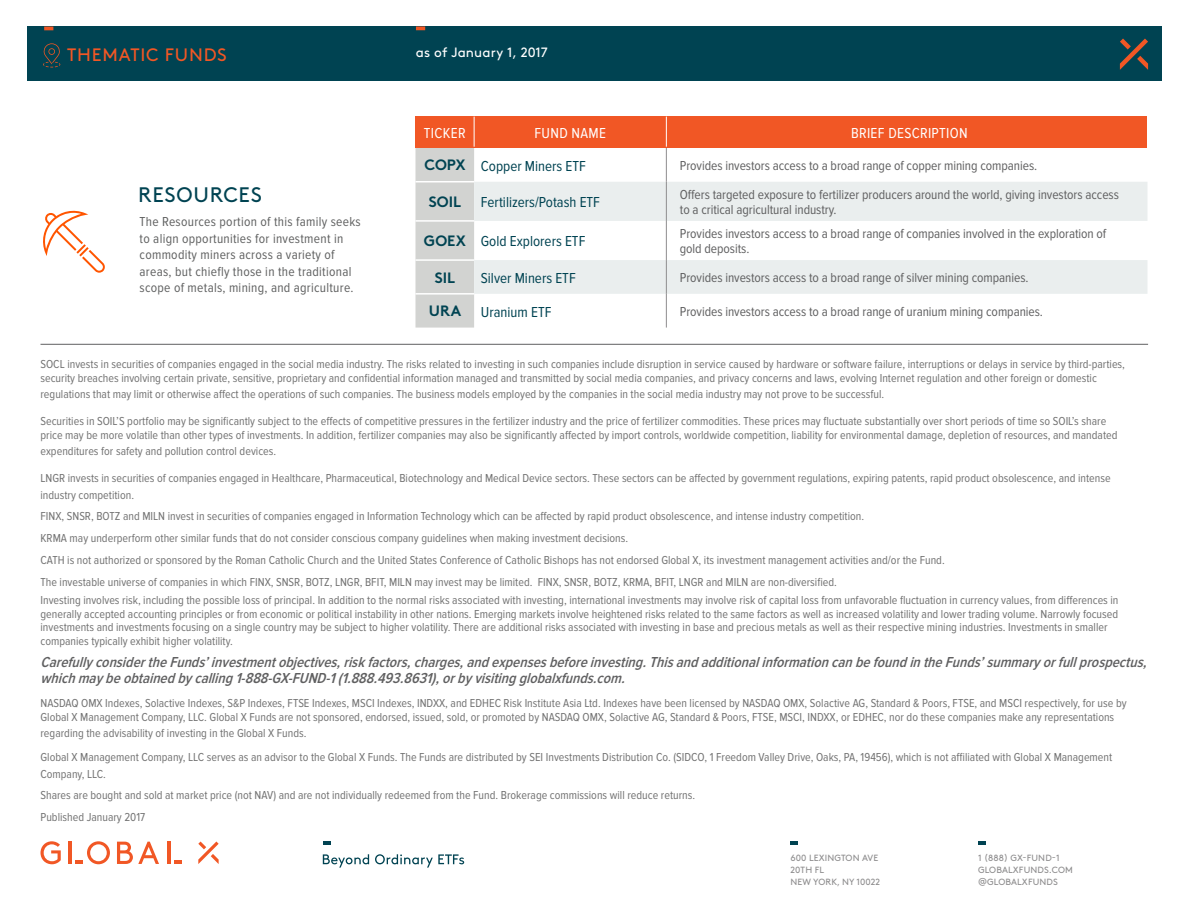
<style>
.page{position:relative;width:1188px;height:918px;background:#fff}
.page>*{position:absolute;margin:0;border:0;box-sizing:border-box;transform-origin:0 0}
.t1{font:21px "Brown Std";letter-spacing:.035em;color:#004352}
.t2{font:18px "Brown Std";letter-spacing:.045em;color:#f15725}
.t3{font:italic 600 15px/16.5px "Proxima Nova Cond";color:#606061}
.t4{font:15px "Proxima Nova Cond";color:#004352}
.t5{font:15px "Proxima Nova Cond";letter-spacing:.02em;color:#fff}
.t6{font:700 15px "Brown Std";color:#004352}
.t7{font:13.5px/15px "Proxima Nova Cond";letter-spacing:-.005em;color:#606061}
.t8{font:13.5px/16.5px "Proxima Nova Cond";letter-spacing:.02em;color:#606161}
.t9{font:13.5px "Brown Std";letter-spacing:.005em;color:#fff}
.t10{font:12px/13.5px "Proxima Nova Cond";color:#727272}
.t11{font:9px/12px "Brown Std";letter-spacing:.015em;color:#8e8d8e}
.s1{font-family:"Brown Std";font-weight:700}
</style>
<div class="page">
<svg style="left:117px;top:842px;width:42px;height:22px"></svg>
<svg style="left:198px;top:842px;width:21px;height:22px"></svg>
<hr style="left:167px;top:842px;width:4px;height:22px;background:#f15725">
<svg style="left:174px;top:861px;width:8px;height:3px"></svg>
<svg style="left:41px;top:841px;width:20px;height:23px"></svg>
<hr style="left:69px;top:842px;width:3px;height:22px;background:#f15725">
<svg style="left:75px;top:841px;width:35px;height:23px"></svg>
<svg style="left:323px;top:854px;width:46px;height:14px"></svg>
<svg style="left:375px;top:854px;width:89px;height:14px"></svg>
<svg style="left:323px;top:841px;width:8px;height:4px"></svg>
<svg style="left:790px;top:841px;width:8px;height:4px"></svg>
<svg style="left:978px;top:841px;width:8px;height:4px"></svg>
<div style="left:27px;top:27px;width:1135px;height:54px;background:#004352"></div>
<svg style="left:1120px;top:39px;width:28px;height:31px"></svg>
<svg style="left:44px;top:27px;width:9px;height:3px"></svg>
<div style="left:416px;top:117px;width:732px;height:31px;background:#f15725"></div>
<hr style="left:474px;top:117px;width:1px;height:30px;background:#fff">
<hr style="left:666px;top:117px;width:1px;height:30px;background:#fff">
<hr style="left:40px;top:344px;width:1108px;height:1px;background:#606061">
<svg style="left:416px;top:27px;width:9px;height:3px"></svg>
<svg style="left:43px;top:210px;width:62px;height:63px"></svg>
<div style="left:416px;top:148px;width:58px;height:180px;background:#d2d3d1"></div>
<svg style="left:474px;top:182px;width:674px;height:112px;fill:#eaeeee"></svg>
<hr style="left:416px;top:181px;width:58px;height:1px;background:#fff">
<hr style="left:416px;top:220px;width:58px;height:2px;background:#fff">
<hr style="left:416px;top:259px;width:58px;height:2px;background:#fff">
<hr style="left:416px;top:293px;width:58px;height:2px;background:#fff">
<hr style="left:666px;top:148px;width:1px;height:34px;background:#8e8d8e">
<hr style="left:666px;top:182px;width:1px;height:39px;background:#8e8d8e">
<hr style="left:666px;top:221px;width:1px;height:39px;background:#8e8d8e">
<hr style="left:666px;top:260px;width:1px;height:34px;background:#8e8d8e">
<hr style="left:666px;top:294px;width:1px;height:34px;background:#8e8d8e">
<svg style="left:43px;top:43px;width:17px;height:25px"></svg>
<h2 class="t2" style="left:67px;top:45px;width:161px">THEMATIC FUNDS</h2>
<h1 class="t1" style="left:138px;top:183px;width:125px">RESOURCES</h1>
<p class="t8" style="left:140px;top:214px;width:223px">The Resources portion of this family seeks to align opportunities for investment in commodity miners across a variety of areas, but chiefly those in the traditional scope of metals, mining, and agriculture.</p>
<p class="t9" style="left:416px;top:45px;width:133px">as of January 1, 2017</p>
<p class="t5" style="left:424px;top:124px;width:43px">TICKER</p>
<p class="t5" style="left:535px;top:124px;width:73px">FUND NAME</p>
<p class="t5" style="left:851px;top:124px;width:118px">BRIEF DESCRIPTION</p>
<p class="t4" style="left:424px;top:157px;width:163px"><span class="s1">COPX</span> Copper Miners ETF</p>
<p class="t7" style="left:680px;top:159px;width:359px">Provides investors access to a broad range of copper mining companies.</p>
<p class="t6" style="left:429px;top:193px;width:34px">SOIL</p>
<p class="t4" style="left:481px;top:194px;width:121px">Fertilizers/Potash ETF</p>
<p class="t7" style="left:680px;top:187px;width:441px">Offers targeted exposure to fertilizer producers around the world, giving investors access to a critical agricultural industry.</p>
<p class="t4" style="left:424px;top:233px;width:163px"><span class="s1">GOEX</span> Gold Explorers ETF</p>
<p class="t7" style="left:680px;top:227px;width:428px">Provides investors access to a broad range of companies involved in the exploration of gold deposits.</p>
<p class="t6" style="left:435px;top:268px;width:22px">SIL</p>
<p class="t4" style="left:481px;top:270px;width:96px">Silver Miners ETF</p>
<p class="t7" style="left:680px;top:271px;width:350px">Provides investors access to a broad range of silver mining companies.</p>
<p class="t6" style="left:429px;top:302px;width:34px">URA</p>
<p class="t4" style="left:481px;top:303px;width:72px">Uranium ETF</p>
<p class="t7" style="left:680px;top:304px;width:365px">Provides investors access to a broad range of uranium mining companies.</p>
<p class="t10" style="left:40px;top:358px;width:1086px">SOCL invests in securities of companies engaged in the social media industry. The risks related to investing in such companies include disruption in service caused by hardware or software failure, interruptions or delays in service by third-parties, security breaches involving certain private, sensitive, proprietary and confidential information managed and transmitted by social media companies, and privacy concerns and laws, evolving Internet regulation and other foreign or domestic</p>
<p class="t10" style="left:40px;top:388px;width:845px">regulations that may limit or otherwise affect the operations of such companies. The business models employed by the companies in the social media industry may not prove to be successful.</p>
<p class="t10" style="left:40px;top:415px;width:1079px">Securities in SOIL’S portfolio may be significantly subject to the effects of competitive pressures in the fertilizer industry and the price of fertilizer commodities. These prices may fluctuate substantially over short periods of time so SOIL’s share price may be more volatile than other types of investments. In addition, fertilizer companies may also be significantly affected by import controls, worldwide competition, liability for environmental damage, depletion of resources, and mandated</p>
<p class="t10" style="left:40px;top:445px;width:237px">expenditures for safety and pollution control devices.</p>
<p class="t10" style="left:40px;top:470px;width:1072px;line-height:16.5px">LNGR invests in securities of companies engaged in Healthcare, Pharmaceutical, Biotechnology and Medical Device sectors. These sectors can be affected by government regulations, expiring patents, rapid product obsolescence, and intense industry competition.</p>
<p class="t10" style="left:40px;top:506px;width:906px;line-height:21.8px">FINX, SNSR, BOTZ and MILN invest in securities of companies engaged in Information Technology which can be affected by rapid product obsolescence, and intense industry competition.<br>KRMA may underperform other similar funds that do not consider conscious company guidelines when making investment decisions.<br>CATH is not authorized or sponsored by the Roman Catholic Church and the United States Conference of Catholic Bishops has not endorsed Global X, its investment management activities and/or the Fund.<br>The investable universe of companies in which FINX, SNSR, BOTZ, LNGR, BFIT, MILN may invest may be limited. FINX, SNSR, BOTZ, KRMA, BFIT, LNGR and MILN are non-diversified.</p>
<p class="t10" style="left:40px;top:594px;width:1080px">Investing involves risk, including the possible loss of principal. In addition to the normal risks associated with investing, international investments may involve risk of capital loss from unfavorable fluctuation in currency values, from differences in generally accepted accounting principles or from economic or political instability in other nations. Emerging markets involve heightened risks related to the same factors as well as increased volatility and lower trading volume. Narrowly focused investments and investments focusing on a single country may be subject to higher volatility. There are additional risks associated with investing in base and precious metals as well as their respective mining industries. Investments in smaller companies typically exhibit higher volatility.</p>
<p class="t3" style="left:40px;top:654px;width:1111px">Carefully considertheFunds’investmentobjectives,riskfactors,charges,andexpensesbeforeinvesting.ThisandadditionalinformationcanbefoundintheFunds’summary orfullprospectus, whichmay beobtainedby calling1-888-GX-FUND-1(1.888.493.8631),orby visitingglobalxfunds.com.</p>
<p class="t10" style="left:40px;top:697px;width:1088px">NASDAQ OMX Indexes, Solactive Indexes, S&amp;P Indexes, FTSE Indexes, MSCI Indexes, INDXX, and EDHEC Risk Institute Asia Ltd. Indexes have been licensed by NASDAQ OMX, Solactive AG, Standard &amp; Poors, FTSE, and MSCI respectively, for use by<br>Global X Management Company, LLC. Global X Funds are not sponsored, endorsed, issued, sold, or promoted by NASDAQ OMX, Solactive AG, Standard &amp; Poors, FTSE, MSCI, INDXX, or EDHEC, nor do these companies make any representations</p>
<p class="t10" style="left:40px;top:721px;width:1073px;line-height:24px">regarding the advisability of investing in the Global X Funds.<br>Global X Management Company, LLC serves as an advisor to the Global X Funds. The Funds are distributed by SEI Investments Distribution Co. (SIDCO, 1 Freedom Valley Drive, Oaks, PA, 19456), which is not affiliated with Global X Management</p>
<p class="t10" style="left:40px;top:763px;width:656px;line-height:21.8px">Company, LLC.<br>Shares are bought and sold at market price (not NAV) and are not individually redeemed from the Fund. Brokerage commissions will reduce returns.<br>Published January 2017</p>
<p class="t11" style="left:790px;top:852px;width:91px">600 LEXINGTON AVE<br>20TH FL<br>NEW YORK, NY 10022</p>
<p class="t11" style="left:978px;top:852px;width:97px">1 (888) GX-FUND-1<br>GLOBALXFUNDS.COM @GLOBALXFUNDS</p>
</div>
